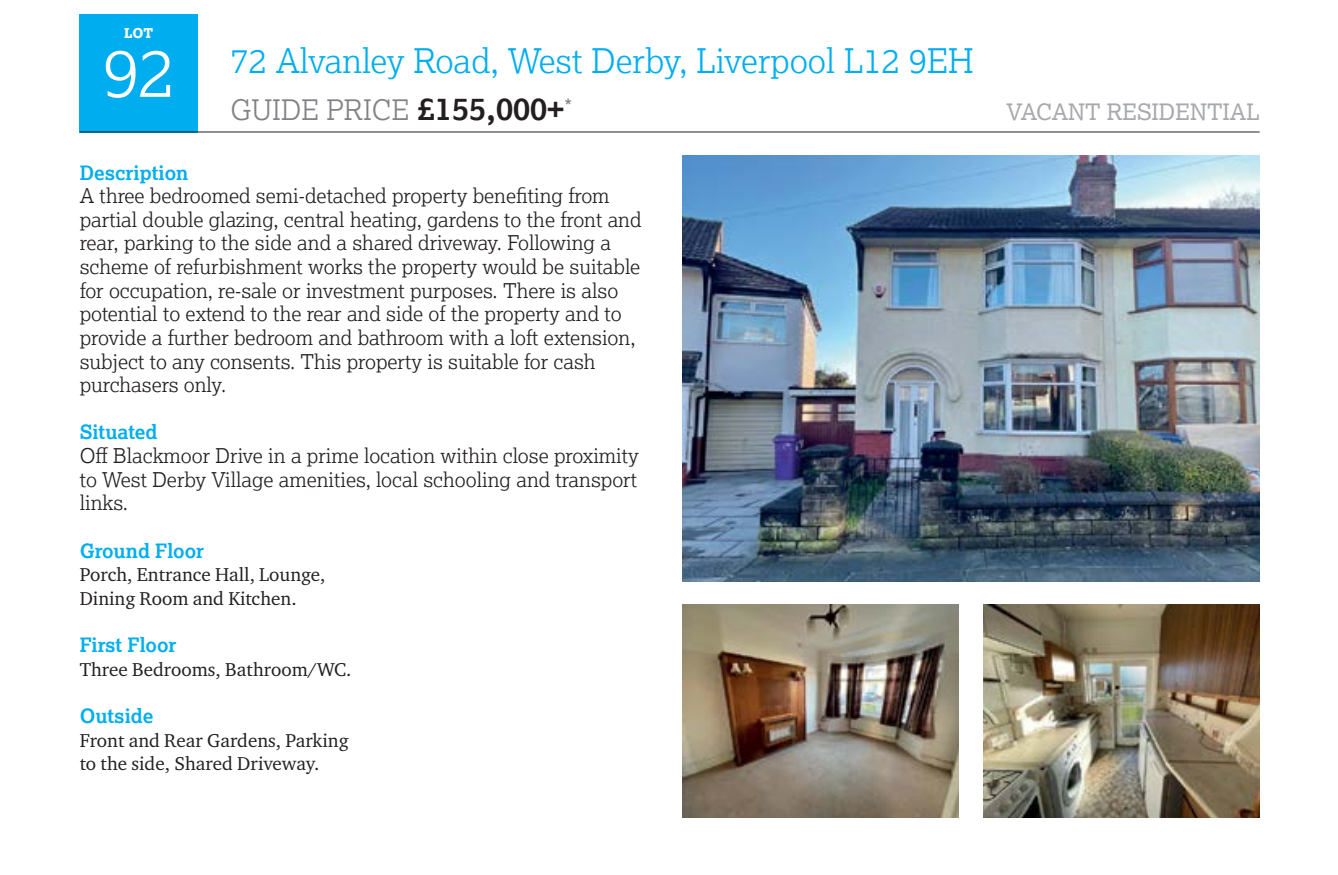
<style>
.page{position:relative;width:1338px;height:875px;background:#fff}
.page>*{position:absolute;margin:0;border:0;box-sizing:border-box;transform-origin:0 0}
.t1{font:300 67.5px "Lexia";color:#fff}
.t2{font:300 33.75px "Lexia";color:#00aeef}
.t3{font:300 28.12px "Lexia";color:#808285}
.t4{font:22.5px "Lexia";color:#a7a9ac}
.t5{font:300 20.25px/23.6px "Lexia";color:#231f20}
.t6{font:20.25px "Lexia";color:#808285}
.t7{font:700 19.8px "Lexia";color:#00aeef}
.t8{font:19.12px/23.6px "Charter ITC Pro";color:#231f20}
.t9{font:800 13.5px "Lexia";color:#fff}
.s1{font-weight:700;font-size:31.5px;color:#231f20}
</style>
<div class="page">
<div style="left:80px;top:14px;width:118px;height:118px;background:#00aeef"></div>
<hr style="left:80px;top:132px;width:1180px;height:1px;background:#231f20">
<img style="left:682px;top:605px;width:276px;height:212px">
<img style="left:984px;top:605px;width:276px;height:212px">
<img style="left:682px;top:156px;width:578px;height:425px">
<p class="t9" style="left:124px;top:24px;width:31px">LOT</p>
<h1 class="t1" style="left:103px;top:30px;width:74px">92</h1>
<h2 class="t2" style="left:230px;top:40px;width:745px">72 Alvanley Road, West Derby, Liverpool L12 9EH</h2>
<h3 class="t3" style="left:230px;top:93px;width:335px">GUIDE PRICE <span class="s1">£155,000+</span></h3>
<p class="t4" style="left:1006px;top:98px;width:255px">VACANT RESIDENTIAL</p>
<p class="t6" style="left:564px;top:94px;width:9px">*</p>
<p class="t7" style="left:80px;top:160px;width:110px">Description</p>
<p class="t5" style="left:80px;top:183px;width:563px">A three bedroomed semi-detached property benefiting from partial double glazing, central heating, gardens to the front and rear, parking to the side and a shared driveway. Following a scheme of refurbishment works the property would be suitable for occupation, re-sale or investment purposes. There is also potential to extend to the rear and side of the property and to provide a further bedroom and bathroom with a loft extension, subject to any consents. This property is suitable for cash purchasers only.</p>
<p class="t7" style="left:80px;top:420px;width:79px">Situated</p>
<p class="t5" style="left:80px;top:443px;width:561px;text-align:justify">Off Blackmoor Drive in a prime location within close proximity to West Derby Village amenities, local schooling and transport links.</p>
<p class="t7" style="left:80px;top:538px;width:126px">Ground Floor</p>
<p class="t8" style="left:80px;top:562px;width:247px">Porch, Entrance Hall, Lounge,<br>Dining Room and Kitchen.</p>
<p class="t7" style="left:80px;top:632px;width:98px">First Floor</p>
<p class="t8" style="left:80px;top:657px;width:273px">Three Bedrooms, Bathroom/WC.</p>
<p class="t7" style="left:80px;top:703px;width:75px">Outside</p>
<p class="t8" style="left:80px;top:728px;width:271px">Front and Rear Gardens, Parking to the side, Shared Driveway.</p>
</div>
